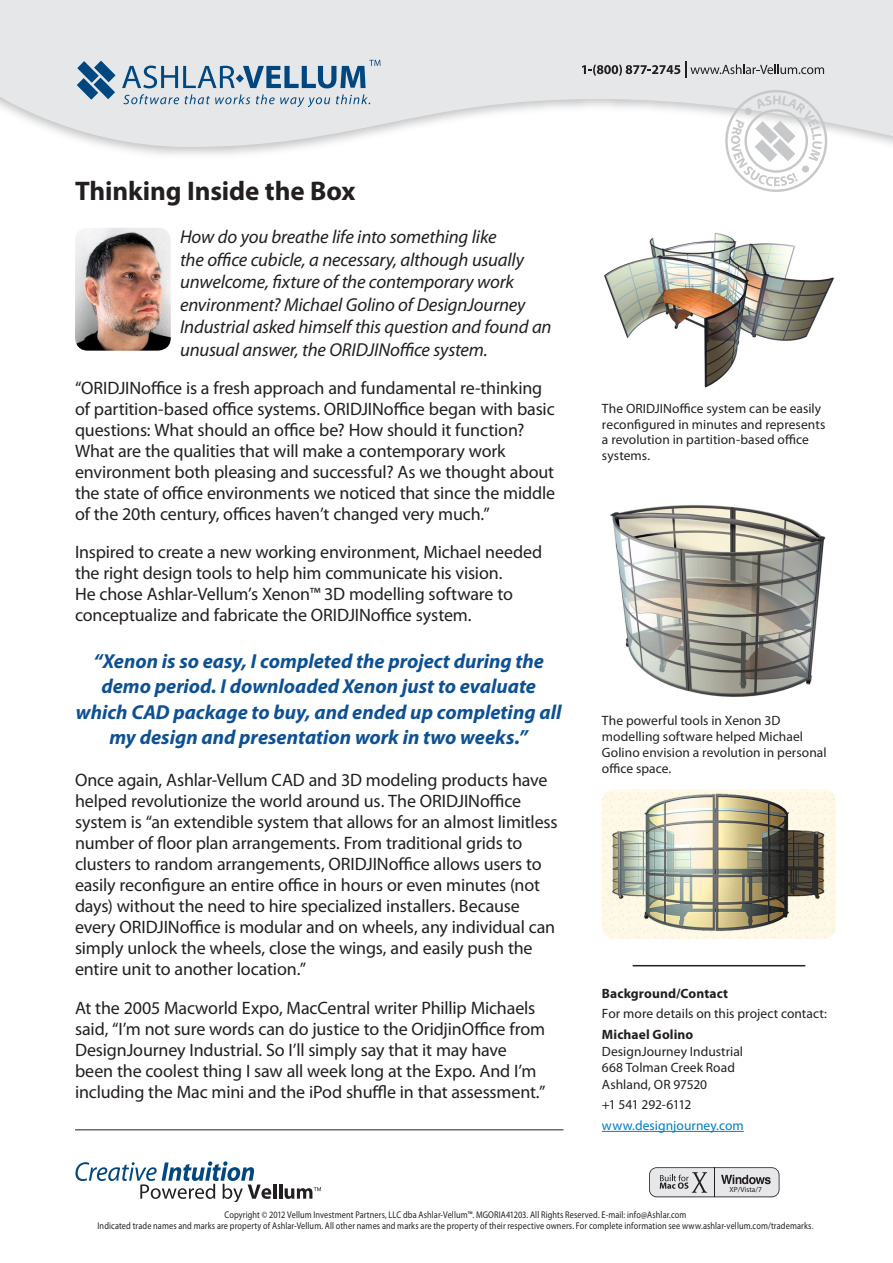
<style>
.page{position:relative;width:893px;height:1263px;background:#fff}
.page>*{position:absolute;margin:0;border:0;box-sizing:border-box;transform-origin:0 0}
.Article_head{font:700 27px "Myriad Pro";letter-spacing:-.005em;color:#231f20}
.Article_quote{font:italic 700 20.25px/25.5px "Myriad Pro";color:#0d5193;text-align:center}
.Article_1st_paragrap{font:italic 18.75px/22.5px "Myriad Pro";letter-spacing:-.01em;color:#231f20}
.t1{font:18px/21px "Myriad Pro";letter-spacing:-.01em;color:#231f20}
.Caption_contact_info{font:13.5px/15.8px "Myriad Pro";letter-spacing:.005em;color:#231f20}
.Caption_contact_info-2{font:13.5px "Myriad Pro";letter-spacing:.005em;color:#007ec5}
.Caption_contact_info-3{font:700 13.5px "Myriad Pro";letter-spacing:.01em;color:#231f20}
.Caption_contact_info-4{font:13.5px "Myriad Pro";letter-spacing:-.05em;color:#231f20}
.Cue{font:9.75px "Myriad Pro";letter-spacing:.015em;color:#231f20;scale:.85 1}
.t2{font:7.5px "Myriad";color:#231f20}
.s1{font-weight:700}
</style>
<div class="page">
<svg style="left:0;top:0;width:893px;height:152px;fill:#e6e7e9"></svg>
<svg style="left:123px;top:94px;width:56px;height:10px"></svg>
<svg style="left:185px;top:94px;width:65px;height:10px"></svg>
<svg style="left:256px;top:94px;width:74px;height:13px"></svg>
<svg style="left:336px;top:94px;width:34px;height:10px"></svg>
<svg style="left:77px;top:61px;width:39px;height:39px"></svg>
<svg style="left:122px;top:60px;width:259px;height:28px"></svg>
<svg style="left:582px;top:62px;width:242px;height:16px"></svg>
<svg style="left:75px;top:1161px;width:196px;height:41px"></svg>
<hr style="left:273px;top:1184px;width:3px;height:15px;background:#231f20">
<hr style="left:279px;top:1184px;width:3px;height:15px;background:#231f20">
<svg style="left:285px;top:1187px;width:36px;height:12px"></svg>
<svg style="left:649px;top:1167px;width:130px;height:30px"></svg>
<svg style="left:725px;top:90px;width:102px;height:102px"></svg>
<div style="left:745px;top:108px;width:7px;height:7px;background:#c7c8ca;border-radius:50%"></div>
<div style="left:802px;top:165px;width:7px;height:8px;background:#c7c8ca;border-radius:50%"></div>
<hr style="left:75px;top:1129px;width:488px;height:1px;background:#231f20">
<hr style="left:633px;top:965px;width:172px;height:1px;background:#231f20">
<hr style="left:602px;top:1131px;width:142px;height:1px;background:#007ec5">
<img style="left:604px;top:232px;width:230px;height:156px">
<img style="left:610px;top:505px;width:216px;height:192px">
<img style="left:602px;top:789px;width:234px;height:150px">
<img style="left:75px;top:228px;width:96px;height:123px">
<p class="Article_head" style="left:75px;top:173px;width:282px">Thinking Inside the Box</p>
<p class="Article_1st_paragrap" style="left:180px;top:225px;width:373px">How do you breathe life into something like<br>the office cubicle, a necessary, although usually unwelcome, fixture of the contemporary work environment? Michael Golino of DesignJourney Industrial asked himself this question and found an unusual answer, the ORIDJINoffice system.</p>
<p class="t1" style="left:75px;top:377px;width:482px">“ORIDJINoffice is a fresh approach and fundamental re-thinking of partition-based office systems. ORIDJINoffice began with basic questions: What should an office be? How should it function?<br>What are the qualities that will make a contemporary work environment both pleasing and successful? As we thought about the state of office environments we noticed that since the middle of the 20th century, offices haven’t changed very much.”</p>
<p class="t1" style="left:75px;top:541px;width:469px">Inspired to create a new working environment, Michael needed the right design tools to help him communicate his vision.<br>He chose Ashlar-Vellum’s Xenon™ 3D modelling software to conceptualize and fabricate the ORIDJINoffice system.</p>
<p class="Article_quote" style="left:76px;top:647px;width:487px">“Xenon is so easy, I completed the project during the demo period. I downloaded Xenon just to evaluate which CAD package to buy, and ended up completing all my design and presentation work in two weeks.”</p>
<p class="t1" style="left:75px;top:770px;width:484px">Once again, Ashlar-Vellum CAD and 3D modeling products have helped revolutionize the world around us. The ORIDJINoffice system is “an extendible system that allows for an almost limitless number of floor plan arrangements. From traditional grids to clusters to random arrangements, ORIDJINoffice allows users to easily reconfigure an entire office in hours or even minutes (not days) without the need to hire specialized installers. Because every ORIDJINoffice is modular and on wheels, any individual can simply unlock the wheels, close the wings, and easily push the entire unit to another location.”</p>
<p class="t1" style="left:75px;top:997px;width:472px">At the 2005 Macworld Expo, MacCentral writer Phillip Michaels said, “I’m not sure words can do justice to the OridjinOffice from DesignJourney Industrial. So I’ll simply say that it may have been the coolest thing I saw all week long at the Expo. And I’m including the Mac mini and the iPod shuffle in that assessment.”</p>
<p class="Caption_contact_info" style="left:602px;top:400px;width:225px">The ORIDJINoffice system can be easily reconfigured in minutes and represents a revolution in partition-based office systems.</p>
<p class="Caption_contact_info" style="left:602px;top:713px;width:226px">The powerful tools in Xenon 3D modelling software helped Michael<br>Golino envision a revolution in personal office space.</p>
<p class="Caption_contact_info-3" style="left:602px;top:984px;width:128px">Background/Contact</p>
<p class="Caption_contact_info" style="left:602px;top:1006px;width:226px">For more details on this project contact:</p>
<p class="Caption_contact_info" style="left:602px;top:1026px;width:143px;line-height:16.5px"><span class="s1">Michael Golino<br></span>DesignJourney Industrial<br>668 Tolman Creek Road<br>Ashland, OR 97520</p>
<p class="Caption_contact_info-4" style="left:602px;top:1096px;width:91px">+1 541 292-6112</p>
<p class="Caption_contact_info-2" style="left:602px;top:1117px;width:143px">www.designjourney.com</p>
<p class="t2" style="left:730px;top:1185px;width:34px">XP/Vista/7</p>
<p class="Cue" style="left:225px;top:1208px;width:545px">Copyright © 2012 Vellum Investment Partners, LLC dba Ashlar-Vellum™. MGORIA41203. All Rights Reserved. E-mail: info@Ashlar.com</p>
<p class="Cue" style="left:97px;top:1220px;width:844px">Indicated trade names and marks are property of Ashlar-Vellum. All other names and marks are the property of their respective owners. For complete information see www.ashlar-vellum.com/trademarks.</p>
</div>
